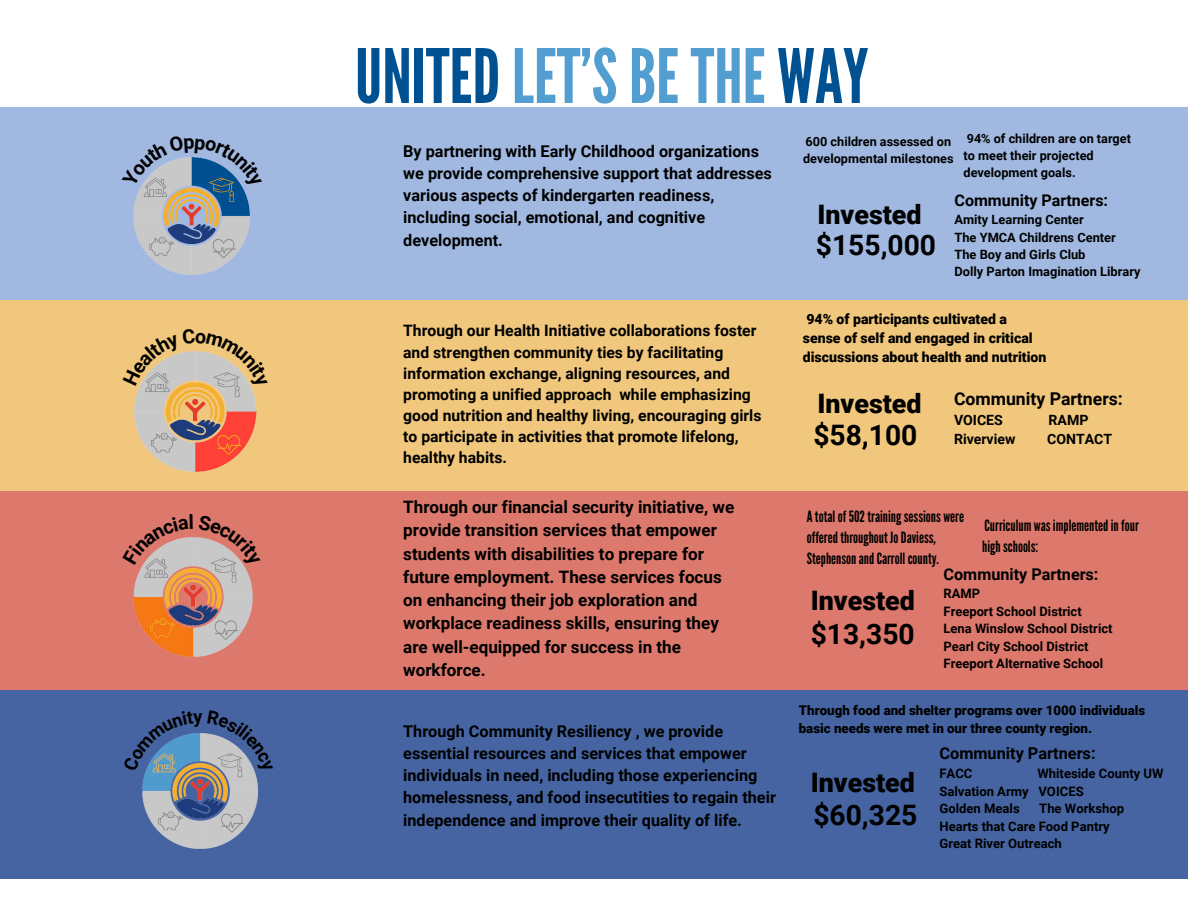
<style>
.page{position:relative;width:1188px;height:918px;background:#fff}
.page>*{position:absolute;margin:0;border:0;box-sizing:border-box;transform-origin:0 0}
.t1{font:74.85px "League Gothic";color:#539ed0}
.t2{font:700 28.2px "Roboto";color:#000}
.t3{font:900 26.85px "Roboto";color:#000}
.t4{font:700 17.7px "Roboto";color:#000}
.t5{font:700 17.1px/23.2px "Roboto";color:#000}
.t6{font:700 16.35px "Roboto";color:#000}
.t7{font:700 16.2px/22.2px "Roboto";color:#000}
.t8{font:700 16.05px "Roboto";color:#000}
.t9{font:700 15.75px/21.1px "Roboto";color:#000}
.t10{font:15.45px/21.1px "League Gothic";color:#000}
.t11{font:900 14.1px/19px "Roboto";color:#000}
.t12{font:700 14.1px "Roboto";color:#000}
.t13{font:900 13.35px/18px "Roboto";color:#000}
.t14{font:700 13.05px/17.5px "Roboto";color:#000}
.t15{font:700 12.9px/17.5px "Roboto";color:#000}
.t16{font:700 12.75px/17px "Roboto";color:#000}
.s1{color:#005191}
</style>
<div class="page">
<div style="left:0;top:107px;width:1188px;height:199px;background:#a1b9e1"></div>
<div style="left:0;top:300px;width:1188px;height:191px;background:#f0c77c"></div>
<div style="left:0;top:491px;width:1188px;height:199px;background:#dc786c"></div>
<div style="left:0;top:690px;width:1188px;height:189px;background:#4564a1"></div>
<img style="left:134px;top:388px;width:123px;height:84px">
<img style="left:133px;top:568px;width:120px;height:89px">
<img style="left:133px;top:189px;width:117px;height:86px">
<img style="left:142px;top:773px;width:116px;height:76px">
<svg style="left:140px;top:157px;width:104px;height:32px"></svg>
<svg style="left:141px;top:537px;width:104px;height:31px"></svg>
<svg style="left:145px;top:733px;width:110px;height:40px"></svg>
<svg style="left:139px;top:351px;width:113px;height:37px"></svg>
<h1 class="t1" style="left:355px;top:33px;width:515px"><span class="s1">UNITED</span>LET’SBETHE <span class="s1">WAY</span></h1>
<p class="t7" style="left:403px;top:140px;width:370px">By partnering with Early Childhood organizations we provide comprehensive support that addresses various aspects of kindergarten readiness, including social, emotional, and cognitive development.</p>
<p class="t16" style="left:803px;top:133px;width:152px;line-height:17.5px">600 children assessed on developmental milestones</p>
<p class="t16" style="left:964px;top:130px;width:169px">94% of children are on target to meet their projected development goals.</p>
<p class="t8" style="left:954px;top:191px;width:155px">Community Partners:</p>
<p class="t15" style="left:954px;top:211px;width:188px">Amity Learning Center<br>The YMCA Childrens Center<br>The Boy and Girls Club<br>Dolly Parton Imagination Library</p>
<h3 class="t3" style="left:817px;top:199px;width:106px">Invested</h3>
<h2 class="t2" style="left:816px;top:229px;width:122px">$155,000</h2>
<p class="t9" style="left:403px;top:320px;width:360px">Through our Health Initiative collaborations foster and strengthen community ties by facilitating information exchange, aligning resources, and promoting a unified approach while emphasizing good nutrition and healthy living, encouraging girls to participate in activities that promote lifelong, healthy habits.</p>
<p class="t11" style="left:803px;top:310px;width:245px">94% of participants cultivated a<br>sense of self and engaged in critical discussions about health and nutrition</p>
<p class="t4" style="left:954px;top:388px;width:170px">Community Partners:</p>
<p class="t12" style="left:954px;top:412px;width:50px">VOICES</p>
<p class="t12" style="left:1049px;top:412px;width:41px">RAMP</p>
<p class="t12" style="left:954px;top:431px;width:63px">Riverview</p>
<p class="t12" style="left:1047px;top:431px;width:67px">CONTACT</p>
<h3 class="t3" style="left:817px;top:388px;width:106px">Invested</h3>
<h2 class="t2" style="left:813px;top:419px;width:105px">$58,100</h2>
<p class="t5" style="left:403px;top:496px;width:333px">Through our financial security initiative, we provide transition services that empower students with disabilities to prepare for future employment. These services focus on enhancing their job exploration and workplace readiness skills, ensuring they are well-equipped for success in the workforce.</p>
<p class="t10" style="left:807px;top:506px;width:159px">Atotalof502trainingsessions were offeredthroughout JoDaviess,<br>StephensonandCarrollcounty.</p>
<p class="t10" style="left:982px;top:515px;width:158px">Curriculum wasimplementedinfour highschools:</p>
<p class="t7" style="left:944px;top:563px;width:156px">Community Partners:</p>
<p class="t15" style="left:944px;top:585px;width:170px">RAMP<br>Freeport School District<br>Lena Winslow School District<br>Pearl City School District<br>Freeport Alternative School</p>
<h3 class="t3" style="left:811px;top:585px;width:106px">Invested</h3>
<h2 class="t2" style="left:811px;top:618px;width:105px">$13,350</h2>
<p class="t7" style="left:403px;top:720px;width:374px">Through Community Resiliency , we provide essential resources and services that empower individuals in need, including those experiencing homelessness, and food insecutities to regain their independence and improve their quality of life.</p>
<p class="t13" style="left:799px;top:701px;width:348px">Through food and shelter programs over 1000 individuals basic needs were met in our three county region.</p>
<h3 class="t3" style="left:811px;top:767px;width:106px">Invested</h3>
<h2 class="t2" style="left:813px;top:799px;width:105px">$60,325</h2>
<p class="t6" style="left:939px;top:744px;width:158px">Community Partners:</p>
<p class="t14" style="left:939px;top:765px;width:34px">FACC</p>
<p class="t14" style="left:939px;top:765px;width:226px;text-indent:98px">Whiteside County UW<br>Salvation Army VOICES<br>Golden Meals</p>
<p class="t14" style="left:939px;top:800px;width:186px;text-indent:100px">The Workshop<br>Hearts that Care Food Pantry<br>Great River Outreach</p>
</div>
